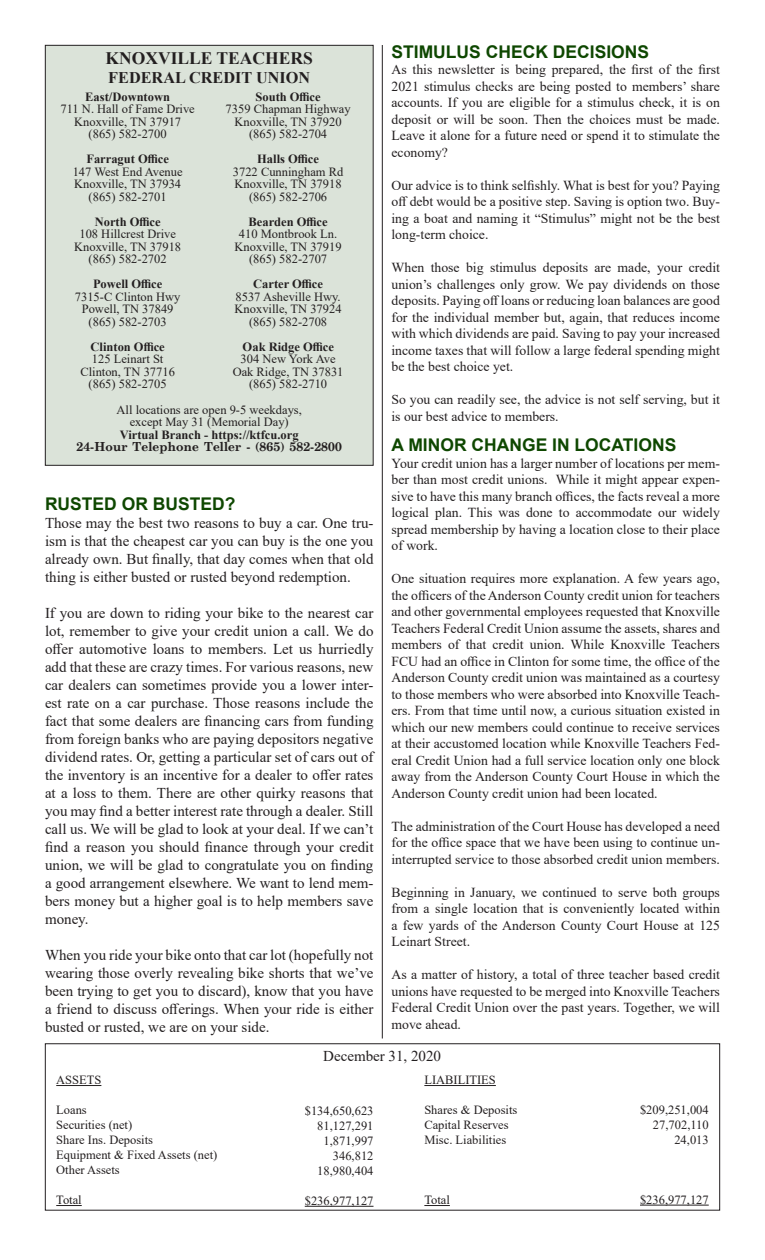
<style>
.page{position:relative;width:765px;height:1260px;background:#fff}
.page>*{position:absolute;margin:0;border:0;box-sizing:border-box;transform-origin:0 0}
.t1{font:700 17.5px "Arial";color:#0e4700}
.t2{font:700 17.5px "Times New Roman";color:#231f20}
.t3{font:700 16.25px "Times New Roman";color:#231f20}
.t4{font:15px/18px "Times New Roman";color:#231f20;text-align:justify}
.t5{font:13.75px/16.5px "Times New Roman";color:#231f20;text-align:justify}
.t6{font:12.5px "Times New Roman";color:#231f20}
.t7{font:700 12.5px "Times New Roman";color:#231f20}
.t8{font:700 12.5px "Schoolbook";color:#231f20}
</style>
<div class="page">
<hr style="left:382px;top:45px;width:1px;height:994px;background:#231f20">
<div style="left:45px;top:1043px;width:675px;height:168px;border:1px solid #231f20"></div>
<hr style="left:56px;top:1085px;width:45px;height:1px;background:#231f20">
<svg style="left:56px;top:1205px;width:26px;height:1px"></svg>
<hr style="left:424px;top:1085px;width:72px;height:1px;background:#231f20">
<svg style="left:424px;top:1205px;width:26px;height:1px"></svg>
<div style="left:45px;top:45px;width:328px;height:420px;background:#dbe3d9"></div>
<div style="left:45px;top:45px;width:328px;height:421px;border:1px solid #231f20"></div>
<hr style="left:305px;top:1206px;width:69px;height:1px;background:#231f20">
<hr style="left:640px;top:1205px;width:69px;height:1px;background:#231f20">
<p class="t2" style="left:106px;top:45px;width:209px">KNOXVILLE TEACHERS</p>
<p class="t3" style="left:108px;top:66px;width:203px">FEDERAL CREDIT UNION</p>
<p class="t7" style="left:85px;top:88px;width:86px">East/Downtown</p>
<p class="t6" style="left:61px;top:100px;width:136px">711 N. Hall of Fame Drive</p>
<p class="t6" style="left:74px;top:113px;width:109px">Knoxville, TN 37917</p>
<p class="t6" style="left:89px;top:125px;width:80px">(865) 582-2700</p>
<p class="t7" style="left:86px;top:150px;width:84px">Farragut Office</p>
<p class="t6" style="left:73px;top:163px;width:111px">147 West End Avenue</p>
<p class="t6" style="left:74px;top:175px;width:109px">Knoxville, TN 37934</p>
<p class="t6" style="left:89px;top:188px;width:80px">(865) 582-2701</p>
<p class="t7" style="left:95px;top:213px;width:67px">North Office</p>
<p class="t6" style="left:79px;top:225px;width:98px">108 Hillcrest Drive</p>
<p class="t6" style="left:74px;top:238px;width:109px">Knoxville, TN 37918</p>
<p class="t6" style="left:89px;top:250px;width:80px">(865) 582-2702</p>
<p class="t7" style="left:93px;top:275px;width:71px">Powell Office</p>
<p class="t6" style="left:75px;top:288px;width:107px">7315-C Clinton Hwy</p>
<p class="t6" style="left:82px;top:300px;width:93px">Powell, TN 37849</p>
<p class="t6" style="left:89px;top:313px;width:80px">(865) 582-2703</p>
<p class="t7" style="left:91px;top:338px;width:76px">Clinton Office</p>
<p class="t6" style="left:92px;top:350px;width:73px">125 Leinart St</p>
<p class="t6" style="left:80px;top:363px;width:96px">Clinton, TN 37716</p>
<p class="t6" style="left:89px;top:375px;width:80px">(865) 582-2705</p>
<p class="t7" style="left:256px;top:88px;width:67px">South Office</p>
<p class="t6" style="left:226px;top:100px;width:126px">7359 Chapman Highway</p>
<p class="t6" style="left:235px;top:113px;width:109px">Knoxville, TN 37920</p>
<p class="t6" style="left:249px;top:125px;width:80px">(865) 582-2704</p>
<p class="t7" style="left:257px;top:150px;width:63px">Halls Office</p>
<p class="t6" style="left:233px;top:163px;width:112px">3722 Cunningham Rd</p>
<p class="t6" style="left:235px;top:175px;width:109px">Knoxville, TN 37918</p>
<p class="t6" style="left:249px;top:188px;width:80px">(865) 582-2706</p>
<p class="t7" style="left:249px;top:213px;width:81px">Bearden Office</p>
<p class="t6" style="left:239px;top:225px;width:100px">410 Montbrook Ln.</p>
<p class="t6" style="left:235px;top:238px;width:109px">Knoxville, TN 37919</p>
<p class="t6" style="left:249px;top:250px;width:80px">(865) 582-2707</p>
<p class="t7" style="left:253px;top:275px;width:71px">Carter Office</p>
<p class="t6" style="left:236px;top:288px;width:107px">8537 Asheville Hwy.</p>
<p class="t6" style="left:235px;top:300px;width:109px">Knoxville, TN 37924</p>
<p class="t6" style="left:249px;top:313px;width:80px">(865) 582-2708</p>
<p class="t7" style="left:243px;top:338px;width:93px">Oak Ridge Office</p>
<p class="t6" style="left:241px;top:350px;width:96px">304 New York Ave</p>
<p class="t6" style="left:233px;top:363px;width:112px">Oak Ridge, TN 37831</p>
<p class="t6" style="left:249px;top:375px;width:80px">(865) 582-2710</p>
<p class="t6" style="left:117px;top:401px;width:187px">All locations are open 9-5 weekdays,</p>
<p class="t6" style="left:130px;top:413px;width:160px">except May 31 (Memorial Day)</p>
<p class="t7" style="left:120px;top:425px;width:180px">Virtual Branch - https://ktfcu.org</p>
<p class="t8" style="left:76px;top:441px;width:267px">24-Hour Telephone Teller - (865) 582-2800</p>
<p class="t1" style="left:45px;top:492px;width:192px">RUSTED OR BUSTED?</p>
<p class="t4" style="left:45px;top:514px;width:330px">Those may the best two reasons to buy a car. One tru&shy;ism is that the cheapest car you can buy is the one you already own. But finally, that day comes when that old thing is either busted or rusted beyond redemption.</p>
<p class="t4" style="left:45px;top:604px;width:330px">If you are down to riding your bike to the nearest car lot, remember to give your credit union a call. We do offer automotive loans to members. Let us hurriedly add that these are crazy times. For various reasons, new car dealers can sometimes provide you a lower inter&shy;est rate on a car purchase. Those reasons include the fact that some dealers are financing cars from funding from foreign banks who are paying depositors negative dividend rates. Or, getting a particular set of cars out of the inventory is an incentive for a dealer to offer rates at a loss to them. There are other quirky reasons that you may find a better interest rate through a dealer. Still call us. We will be glad to look at your deal. If we can’t find a reason you should finance through your credit union, we will be glad to congratulate you on finding a good arrangement elsewhere. We want to lend mem&shy;bers money but a higher goal is to help members save money.</p>
<p class="t4" style="left:45px;top:946px;width:330px">When you ride your bike onto that car lot (hopefully not wearing those overly revealing bike shorts that we’ve been trying to get you to discard), know that you have a friend to discuss offerings. When your ride is either busted or rusted, we are on your side.</p>
<p class="t1" style="left:392px;top:39px;width:259px">STIMULUS CHECK DECISIONS</p>
<p class="t5" style="left:392px;top:61px;width:330px">As this newsletter is being prepared, the first of the first 2021 stimulus checks are being posted to members’ share accounts. If you are eligible for a stimulus check, it is on deposit or will be soon. Then the choices must be made.<br>Leave it alone for a future need or spend it to stimulate the economy?</p>
<p class="t5" style="left:392px;top:176px;width:330px">Our advice is to think selfishly. What is best for you? Paying off debt would be a positive step. Saving is option two. Buy&shy;ing a boat and naming it “Stimulus” might not be the best long-term choice.</p>
<p class="t5" style="left:392px;top:259px;width:330px">When those big stimulus deposits are made, your credit union’s challenges only grow. We pay dividends on those deposits. Paying off loans or reducing loan balances are good for the individual member but, again, that reduces income with which dividends are paid. Saving to pay your increased income taxes that will follow a large federal spending might be the best choice yet.</p>
<p class="t5" style="left:392px;top:391px;width:330px">So you can readily see, the advice is not self serving, but it is our best advice to members.</p>
<p class="t1" style="left:392px;top:433px;width:286px">A MINOR CHANGE IN LOCATIONS</p>
<p class="t5" style="left:392px;top:455px;width:330px">Your credit union has a larger number of locations per mem&shy;ber than most credit unions. While it might appear expen&shy;sive to have this many branch offices, the facts reveal a more logical plan. This was done to accommodate our widely spread membership by having a location close to their place of work.</p>
<p class="t5" style="left:392px;top:570px;width:330px">One situation requires more explanation. A few years ago, the officers of the Anderson County credit union for teachers and other governmental employees requested that Knoxville Teachers Federal Credit Union assume the assets, shares and members of that credit union. While Knoxville Teachers FCU had an office in Clinton for some time, the office of the Anderson County credit union was maintained as a courtesy to those members who were absorbed into Knoxville Teach&shy;ers. From that time until now, a curious situation existed in which our new members could continue to receive services at their accustomed location while Knoxville Teachers Fed&shy;eral Credit Union had a full service location only one block away from the Anderson County Court House in which the Anderson County credit union had been located.</p>
<p class="t5" style="left:392px;top:818px;width:330px">The administration of the Court House has developed a need for the office space that we have been using to continue un&shy;interrupted service to those absorbed credit union members.</p>
<p class="t5" style="left:392px;top:884px;width:330px">Beginning in January, we continued to serve both groups from a single location that is conveniently located within a few yards of the Anderson County Court House at 125<br>Leinart Street.</p>
<p class="t5" style="left:392px;top:966px;width:330px">As a matter of history, a total of three teacher based credit unions have requested to be merged into Knoxville Teachers Federal Credit Union over the past years. Together, we will move ahead.</p>
<p class="t6" style="left:56px;top:1071px;width:47px">ASSETS</p>
<p class="t6" style="left:56px;top:1101px;width:32px">Loans</p>
<p class="t6" style="left:56px;top:1116px;width:78px">Securities (net)</p>
<p class="t6" style="left:56px;top:1131px;width:98px">Share Ins. Deposits</p>
<p class="t6" style="left:56px;top:1146px;width:163px">Equipment &amp; Fixed Assets (net)</p>
<p class="t6" style="left:56px;top:1161px;width:65px">Other Assets</p>
<p class="t6" style="left:56px;top:1191px;width:27px">Total</p>
<p class="t4" style="left:323px;top:1046px;width:119px">December 31, 2020</p>
<p class="t6" style="left:305px;top:1102px;width:70px">$134,650,623</p>
<p class="t6" style="left:317px;top:1117px;width:58px">81,127,291</p>
<p class="t6" style="left:323px;top:1132px;width:51px">1,871,997</p>
<p class="t6" style="left:333px;top:1147px;width:42px">346,812</p>
<p class="t6" style="left:317px;top:1162px;width:58px">18,980,404</p>
<p class="t6" style="left:305px;top:1192px;width:70px">$236,977,127</p>
<p class="t6" style="left:424px;top:1071px;width:73px">LIABILITIES</p>
<p class="t6" style="left:424px;top:1101px;width:95px">Shares &amp; Deposits</p>
<p class="t6" style="left:424px;top:1116px;width:86px">Capital Reserves</p>
<p class="t6" style="left:424px;top:1131px;width:83px">Misc. Liabilities</p>
<p class="t6" style="left:424px;top:1191px;width:27px">Total</p>
<p class="t6" style="left:640px;top:1101px;width:70px">$209,251,004</p>
<p class="t6" style="left:653px;top:1116px;width:57px">27,702,110</p>
<p class="t6" style="left:674px;top:1131px;width:36px">24,013</p>
<p class="t6" style="left:640px;top:1191px;width:70px">$236,977,127</p>
</div>
